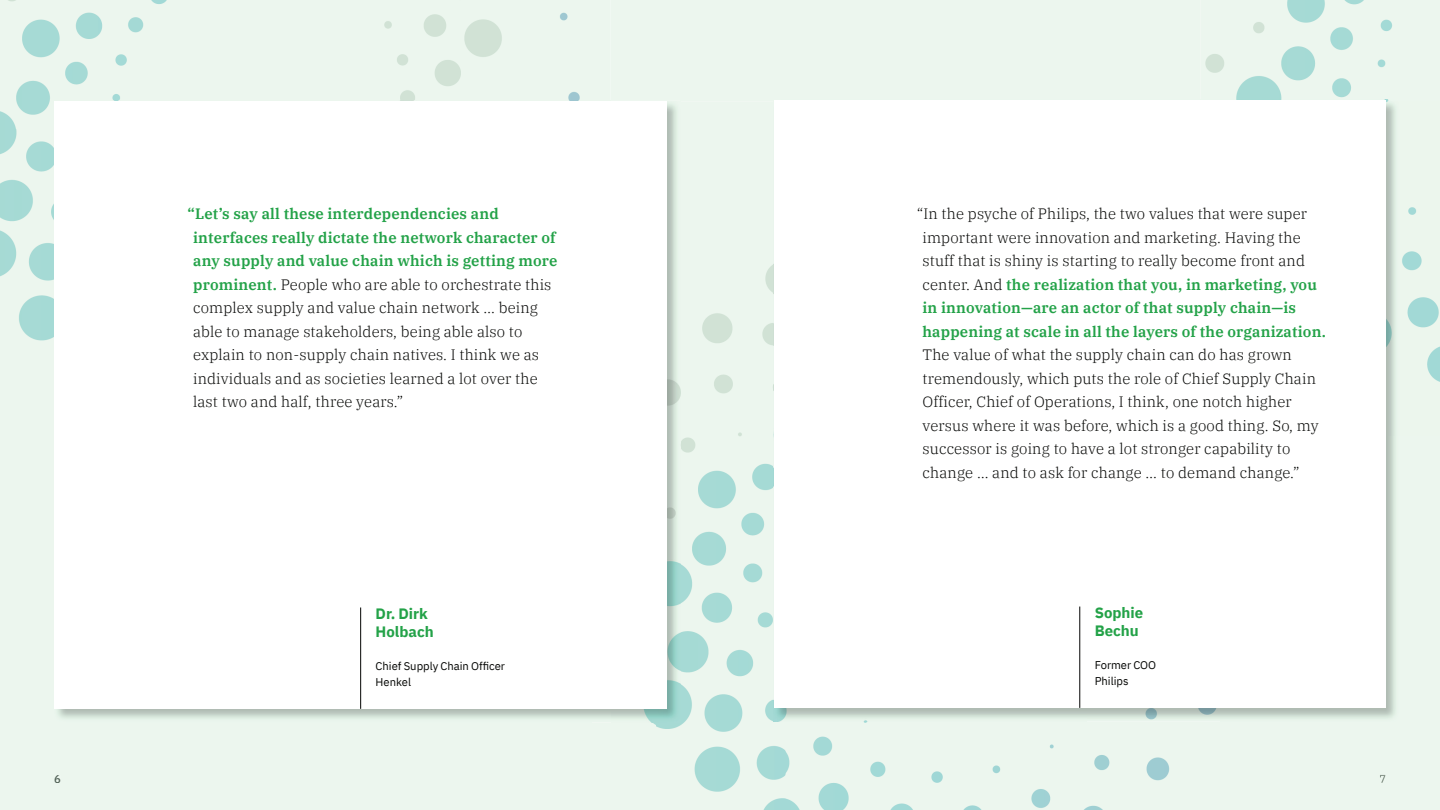
<style>
.page{position:relative;width:1440px;height:810px;background:#fff}
.page>*{position:absolute;margin:0;border:0;box-sizing:border-box;transform-origin:0 0}
.t1{font:300 15px/23.5px "IBM Plex Serif";letter-spacing:.01em;color:#040503}
.t2{font:700 15px/18px "IBM Plex Sans";color:#23a248}
.t3{font:11.25px/16.2px "IBM Plex Sans";color:#040503}
.t4{font:500 11.25px "IBM Plex Sans";color:#506055}
.s1{font-weight:600;color:#23a248}
</style>
<div class="page">
<div style="left:0;top:0;width:1201px;height:810px;background:#ecf6ee"></div>
<div style="left:55px;top:775px;width:5px;height:8px;background:#ecf6ee"></div>
<img style="left:655px;top:101px;width:130px;height:709px">
<div style="left:785px;top:721px;width:612px;height:89px;background:#ecf6ee"></div>
<div style="left:612px;top:722px;width:43px;height:88px;background:#ecf6ee"></div>
<svg style="left:1380px;top:775px;width:5px;height:8px"></svg>
<img style="left:0;top:0;width:610px;height:129px">
<img style="left:0;top:129px;width:54px;height:433px">
<img style="left:1201px;top:0;width:239px;height:436px">
<img style="left:591px;top:709px;width:21px;height:13px">
<img style="left:54px;top:562px;width:537px;height:160px">
<img style="left:612px;top:101px;width:68px;height:621px">
<div style="left:55px;top:101px;width:612px;height:608px;background:#fff"></div>
<hr style="left:360px;top:608px;width:1px;height:101px;background:#040503">
<img style="left:773px;top:100px;width:626px;height:1px">
<img style="left:773px;top:101px;width:447px;height:620px">
<img style="left:1220px;top:436px;width:179px;height:285px">
<div style="left:774px;top:100px;width:612px;height:608px;background:#fff"></div>
<hr style="left:1079px;top:607px;width:1px;height:101px;background:#040503">
<p class="t4" style="left:54px;top:770px;width:8px">6</p>
<p class="t1" style="left:193px;top:201px;width:366px;text-indent:-6px"><span class="s1">“Let’s say all these interdependencies and interfaces really dictate the network character of any supply and value chain which is getting more prominent.</span> People who are able to orchestrate this complex supply and value chain network … being able to manage stakeholders, being able also to explain to non-supply chain natives. I think we as individuals and as societies learned a lot over the last two and half, three years.”</p>
<p class="t1" style="left:923px;top:201px;width:405px;text-indent:-6px">“In the psyche of Philips, the two values that were super important were innovation and marketing. Having the stuff that is shiny is starting to really become front and center. And <span class="s1">the realization that you, in marketing, you in innovation—are an actor of that supply chain—is happening at scale in all the layers of the organization.</span></p>
<p class="t1" style="left:923px;top:342px;width:398px">The value of what the supply chain can do has grown tremendously, which puts the role of Chief Supply Chain Officer, Chief of Operations, I think, one notch higher versus where it was before, which is a good thing. So, my successor is going to have a lot stronger capability to change … and to ask for change … to demand change.”</p>
<p class="t2" style="left:376px;top:603px;width:60px">Dr. Dirk<br>Holbach</p>
<p class="t3" style="left:376px;top:657px;width:131px">Chief Supply Chain Officer<br>Henkel</p>
<p class="t2" style="left:1095px;top:602px;width:50px">Sophie<br>Bechu</p>
<p class="t3" style="left:1095px;top:656px;width:63px">Former COO<br>Philips</p>
</div>
